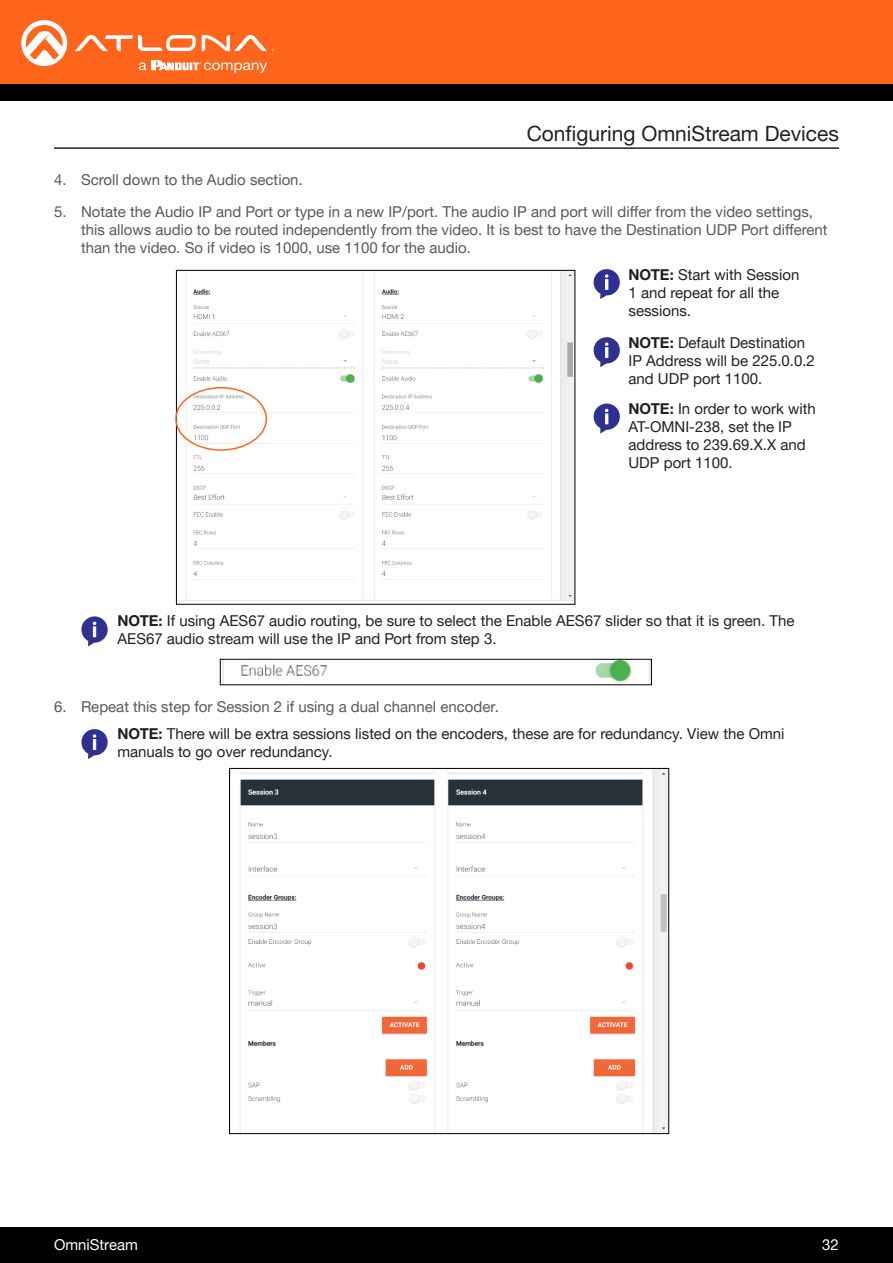
<style>
.page{position:relative;width:893px;height:1263px;background:#fff}
.page>*{position:absolute;margin:0;border:0;box-sizing:border-box;transform-origin:0 0}
.Non_TOC_Section_Head{font:21px "Helvetica Neue LTW1 G";color:#231f20}
.General_Text{font:15px/18px "Helvetica Neue LTW1 G";color:#231f20}
.t1{font:15px/18px "Helvetica Neue LTW1 G";color:#57585a}
.t2{font:15px "Helvetica Neue LTW1 G";color:#fff}
.s1{font-weight:700}
</style>
<div class="page">
<div style="left:0;top:1227px;width:893px;height:36px;background:#000"></div>
<div style="left:0;top:0;width:893px;height:84px;background:#ff661c"></div>
<div style="left:0;top:84px;width:893px;height:16px;background:#000"></div>
<svg style="left:75px;top:35px;width:121px;height:16px"></svg>
<svg style="left:202px;top:35px;width:72px;height:16px"></svg>
<svg style="left:21px;top:20px;width:46px;height:46px"></svg>
<svg style="left:139px;top:60px;width:128px;height:13px"></svg>
<img style="left:178px;top:272px;width:395px;height:329px">
<div style="left:176px;top:270px;width:399px;height:335px;border:1px solid #000"></div>
<div style="left:175px;top:387px;width:92px;height:64px;border:2px solid #ff661c;border-radius:50%"></div>
<svg style="left:81px;top:616px;width:27px;height:30px"></svg>
<svg style="left:81px;top:729px;width:27px;height:30px"></svg>
<img style="left:222px;top:661px;width:428px;height:22px">
<div style="left:220px;top:659px;width:432px;height:26px;border:1px solid #000"></div>
<img style="left:240px;top:770px;width:427px;height:362px">
<svg style="left:594px;top:269px;width:26px;height:30px"></svg>
<svg style="left:594px;top:337px;width:26px;height:30px"></svg>
<svg style="left:594px;top:404px;width:26px;height:30px"></svg>
<hr style="left:54px;top:147px;width:785px;height:2px;background:#231f20">
<p class="Non_TOC_Section_Head" style="left:527px;top:120px;width:314px">Configuring OmniStream Devices</p>
<p class="t1" style="left:54px;top:171px;width:250px">4. Scroll down to the Audio section.</p>
<p class="t1" style="left:81px;top:202px;width:748px;text-indent:-27px">5. Notate the Audio IP and Port or type in a new IP/port. The audio IP and port will differ from the video settings, this allows audio to be routed independently from the video. It is best to have the Destination UDP Port different than the video. So if video is 1000, use 1100 for the audio.</p>
<p class="General_Text" style="left:628px;top:265px;width:172px"><span class="s1">NOTE:</span> Start with Session<br>1 and repeat for all the sessions.</p>
<p class="General_Text" style="left:628px;top:333px;width:188px"><span class="s1">NOTE:</span> Default Destination<br>IP Address will be 225.0.0.2 and UDP port 1100.</p>
<p class="General_Text" style="left:628px;top:400px;width:189px"><span class="s1">NOTE:</span> In order to work with<br>AT-OMNI-238, set the IP address to 239.69.X.X and<br>UDP port 1100.</p>
<p class="General_Text" style="left:117px;top:611px;width:678px"><span class="s1">NOTE:</span> If using AES67 audio routing, be sure to select the Enable AES67 slider so that it is green. The<br>AES67 audio stream will use the IP and Port from step 3.</p>
<p class="t1" style="left:54px;top:697px;width:446px">6. Repeat this step for Session 2 if using a dual channel encoder.</p>
<p class="General_Text" style="left:117px;top:724px;width:669px"><span class="s1">NOTE:</span> There will be extra sessions listed on the encoders, these are for redundancy. View the Omni manuals to go over redundancy.</p>
<p class="t2" style="left:54px;top:1235px;width:85px">OmniStream</p>
<p class="t2" style="left:822px;top:1235px;width:18px">32</p>
</div>
